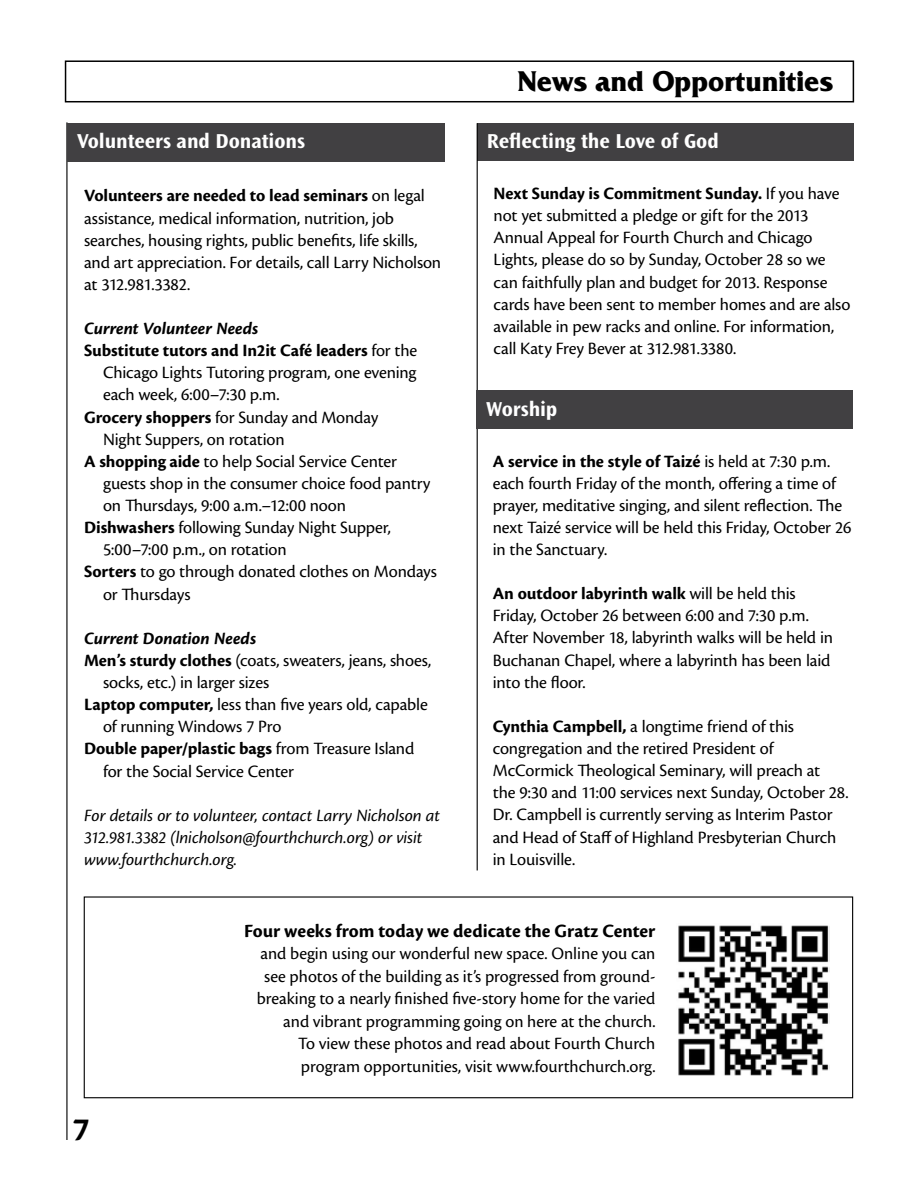
<style>
.page{position:relative;width:918px;height:1188px;background:#fff}
.page>*{position:absolute;margin:0;border:0;box-sizing:border-box;transform-origin:0 0}
.t1{font:700 34.5px "Cronos Pro";color:#000}
.t2{font:700 30px "Friz Quadrata Std";letter-spacing:.005em;color:#000;scale:.94 1}
.t3{font:700 21px "Ocean Sans Std";letter-spacing:-.005em;color:#fff}
.t4{font:700 19.5px "Cronos Pro";color:#000}
.t5{font:18px/22px "Cronos Pro";letter-spacing:-.01em;color:#000}
.t6{font:italic 18px/22px "Cronos Pro";letter-spacing:-.005em;color:#000}
.t7{font:700 18px "Cronos Pro";letter-spacing:-.005em;color:#000}
.t8{font:italic 700 18px "Cronos Pro";color:#000}
.s1{font-weight:700}
.s2{font-weight:400}
</style>
<div class="page">
<div style="left:84px;top:896px;width:769px;height:202px;border:1px solid #000"></div>
<div style="left:477px;top:123px;width:376px;height:38px;background:#414042"></div>
<img style="left:678px;top:925px;width:152px;height:151px">
<hr style="left:66px;top:122px;width:2px;height:1018px;background:#000">
<div style="left:65px;top:60px;width:789px;height:42px;border:2px solid #000"></div>
<hr style="left:477px;top:123px;width:1px;height:747px;background:#000">
<div style="left:67px;top:123px;width:377px;height:39px;background:#414042"></div>
<div style="left:476px;top:391px;width:377px;height:38px;background:#414042"></div>
<p class="t3" style="left:77px;top:130px;width:229px">Volunteers and Donations</p>
<p class="t5" style="left:84px;top:185px;width:359px"><span class="s1">Volunteers are needed to lead seminars</span> on legal assistance, medical information, nutrition, job searches, housing rights, public benefits, life skills, and art appreciation. For details, call Larry Nicholson at 312.981.3382.</p>
<p class="t8" style="left:84px;top:318px;width:176px">Current Volunteer Needs</p>
<p class="t7" style="left:84px;top:340px;width:335px">Substitute tutors and In2it Café leaders <span class="s2">for the</span></p>
<p class="t5" style="left:103px;top:362px;width:315px">Chicago Lights Tutoring program, one evening</p>
<p class="t5" style="left:103px;top:384px;width:178px">each week, 6:00–7:30 p.m.</p>
<p class="t5" style="left:84px;top:406px;width:296px"><span class="s1">Grocery shoppers</span> for Sunday and Monday</p>
<p class="t5" style="left:103px;top:428px;width:183px">Night Suppers, on rotation</p>
<p class="t5" style="left:84px;top:450px;width:314px"><span class="s1">A shopping aide</span> to help Social Service Center</p>
<p class="t5" style="left:103px;top:472px;width:329px">guests shop in the consumer choice food pantry</p>
<p class="t5" style="left:103px;top:495px;width:244px">on Thursdays, 9:00 a.m.–12:00 noon</p>
<p class="t5" style="left:84px;top:517px;width:308px"><span class="s1">Dishwashers</span> following Sunday Night Supper,</p>
<p class="t5" style="left:103px;top:539px;width:185px">5:00–7:00 p.m., on rotation</p>
<p class="t5" style="left:84px;top:561px;width:354px"><span class="s1">Sorters</span> to go through donated clothes on Mondays</p>
<p class="t5" style="left:103px;top:583px;width:89px">or Thursdays</p>
<p class="t8" style="left:84px;top:628px;width:174px">Current Donation Needs</p>
<p class="t5" style="left:84px;top:649px;width:349px"><span class="s1">Men’s sturdy clothes</span> (coats, sweaters, jeans, shoes,</p>
<p class="t5" style="left:103px;top:671px;width:168px">socks, etc.) in larger sizes</p>
<p class="t5" style="left:84px;top:694px;width:345px"><span class="s1">Laptop computer,</span> less than five years old, capable</p>
<p class="t5" style="left:103px;top:716px;width:180px">of running Windows 7 Pro</p>
<p class="t7" style="left:84px;top:738px;width:332px">Double paper/plastic bags <span class="s2">from Treasure Island</span></p>
<p class="t5" style="left:103px;top:760px;width:192px">for the Social Service Center</p>
<p class="t6" style="left:84px;top:804px;width:357px">For details or to volunteer, contact Larry Nicholson at<br>312.981.3382 (lnicholson@fourthchurch.org) or visit www.fourthchurch.org.</p>
<h2 class="t2" style="left:517px;top:65px;width:338px">News and Opportunities</h2>
<p class="t3" style="left:487px;top:130px;width:233px">Reflecting the Love of God</p>
<p class="t5" style="left:494px;top:182px;width:358px"><span class="s1">Next Sunday is Commitment Sunday.</span> If you have not yet submitted a pledge or gift for the 2013<br>Annual Appeal for Fourth Church and Chicago Lights, please do so by Sunday, October 28 so we can faithfully plan and budget for 2013. Response cards have been sent to member homes and are also available in pew racks and online. For information, call Katy Frey Bever at 312.981.3380.</p>
<p class="t3" style="left:486px;top:397px;width:73px">Worship</p>
<p class="t5" style="left:493px;top:450px;width:360px"><span class="s1">A service in the style of Taizé</span> is held at 7:30 p.m. each fourth Friday of the month, offering a time of prayer, meditative singing, and silent reflection. The next Taizé service will be held this Friday, October 26 in the Sanctuary.</p>
<p class="t5" style="left:493px;top:583px;width:342px"><span class="s1">An outdoor labyrinth walk</span> will be held this Friday, October 26 between 6:00 and 7:30 p.m.<br>After November 18, labyrinth walks will be held in Buchanan Chapel, where a labyrinth has been laid into the floor.</p>
<p class="t5" style="left:493px;top:715px;width:357px"><span class="s1">Cynthia Campbell,</span> a longtime friend of this congregation and the retired President of McCormick Theological Seminary, will preach at<br>the 9:30 and 11:00 services next Sunday, October 28.<br>Dr. Campbell is currently serving as Interim Pastor and Head of Staff of Highland Presbyterian Church in Louisville.</p>
<h1 class="t1" style="left:73px;top:1109px;width:19px">7</h1>
<p class="t4" style="left:244px;top:919px;width:413px">Four weeks from today we dedicate the Gratz Center</p>
<p class="t5" style="left:257px;top:942px;width:400px;line-height:22.5px;text-align:right">and begin using our wonderful new space. Online you can see photos of the building as it’s progressed from ground&shy;breaking to a nearly finished five-story home for the varied and vibrant programming going on here at the church.<br>To view these photos and read about Fourth Church program opportunities, visit www.fourthchurch.org.</p>
</div>
